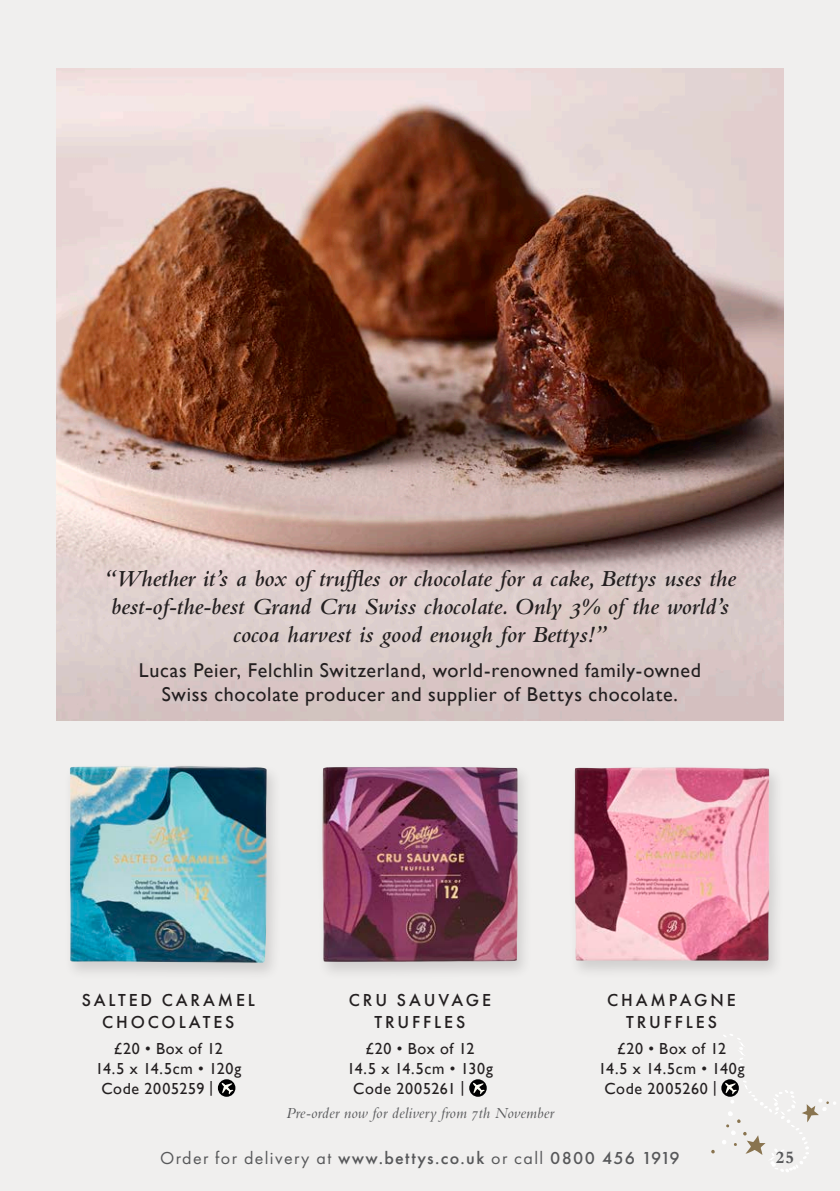
<style>
.page{position:relative;width:840px;height:1191px;background:#fff}
.page>*{position:absolute;margin:0;border:0;box-sizing:border-box;transform-origin:0 0}
.t1{font:italic 600 24px/28px "Bembo NT";color:#231f20;text-align:center}
.Quotee{font:20px/24px "Gill Sans";letter-spacing:.035em;color:#231f20;text-align:center}
.Product_Title{font:500 18px/22px "Futura PT";letter-spacing:.16em;color:#231f20;text-align:center}
.t2{font:500 18px "Futura PT";letter-spacing:.075em;color:#57585a}
.t3{font:700 18px "Bembo";color:#57585a}
.Code_and_Price{font:16px "Gill Sans";letter-spacing:.04em;color:#231f20}
.Availability{font:italic 16px "Bembo NT";letter-spacing:.01em;color:#57585a}
.s1{font-weight:400}
</style>
<div class="page">
<div style="left:0;top:0;width:839px;height:1191px;background:#f0efee"></div>
<div style="left:315px;top:763px;width:217px;height:217px;background:#231f20;opacity:.15"></div>
<img style="left:322px;top:766px;width:195px;height:196px">
<div style="left:63px;top:762px;width:219px;height:218px;background:#231f20;opacity:.15"></div>
<img style="left:70px;top:766px;width:197px;height:196px">
<img style="left:57px;top:68px;width:725px;height:652px">
<svg style="left:218px;top:1079px;width:17px;height:17px"></svg>
<svg style="left:221px;top:1082px;width:12px;height:12px"></svg>
<svg style="left:469px;top:1079px;width:17px;height:17px"></svg>
<svg style="left:472px;top:1082px;width:12px;height:12px"></svg>
<svg style="left:721px;top:1034px;width:115px;height:138px"></svg>
<div style="left:567px;top:764px;width:217px;height:215px;background:#231f20;opacity:.15"></div>
<img style="left:574px;top:767px;width:195px;height:193px">
<p class="t1" style="left:104px;top:564px;width:633px">“Whether it’s a box of truffles or chocolate for a cake, Bettys uses the best-of-the-best Grand Cru Swiss chocolate. Only 3% of the world’s cocoa harvest is good enough for Bettys!”</p>
<p class="Quotee" style="left:139px;top:658px;width:563px">Lucas Peier, Felchlin Switzerland, world-renowned family-owned<br>Swiss chocolate producer and supplier of Bettys chocolate.</p>
<p class="Product_Title" style="left:82px;top:989px;width:175px">SALTED CARAMEL<br>CHOCOLATES</p>
<p class="Code_and_Price" style="left:114px;top:1039px;width:111px">£20 • Box of 12</p>
<p class="Code_and_Price" style="left:95px;top:1059px;width:147px">14.5 x 14.5cm • 120g</p>
<p class="Code_and_Price" style="left:101px;top:1079px;width:113px">Code 2005259 |</p>
<p class="Product_Title" style="left:348px;top:989px;width:144px">CRU SAUVAGE<br>TRUFFLES</p>
<p class="Code_and_Price" style="left:365px;top:1039px;width:111px">£20 • Box of 12</p>
<p class="Code_and_Price" style="left:347px;top:1059px;width:147px">14.5 x 14.5cm • 130g</p>
<p class="Code_and_Price" style="left:353px;top:1079px;width:113px">Code 2005261 |</p>
<p class="Availability" style="left:286px;top:1103px;width:269px">Pre-order now for delivery from 7th November</p>
<p class="Product_Title" style="left:607px;top:989px;width:130px">CHAMPAGNE<br>TRUFFLES</p>
<p class="Code_and_Price" style="left:616px;top:1039px;width:111px">£20 • Box of 12</p>
<p class="Code_and_Price" style="left:598px;top:1059px;width:148px">14.5 x 14.5cm • 140g</p>
<p class="Code_and_Price" style="left:604px;top:1079px;width:114px">Code 2005260 |</p>
<p class="t2" style="left:160px;top:1147px;width:520px"><span class="s1">Order for delivery at</span> www.bettys.co.uk <span class="s1">or call</span> 0800 456 1919</p>
<p class="t3" style="left:775px;top:1147px;width:20px">25</p>
</div>
